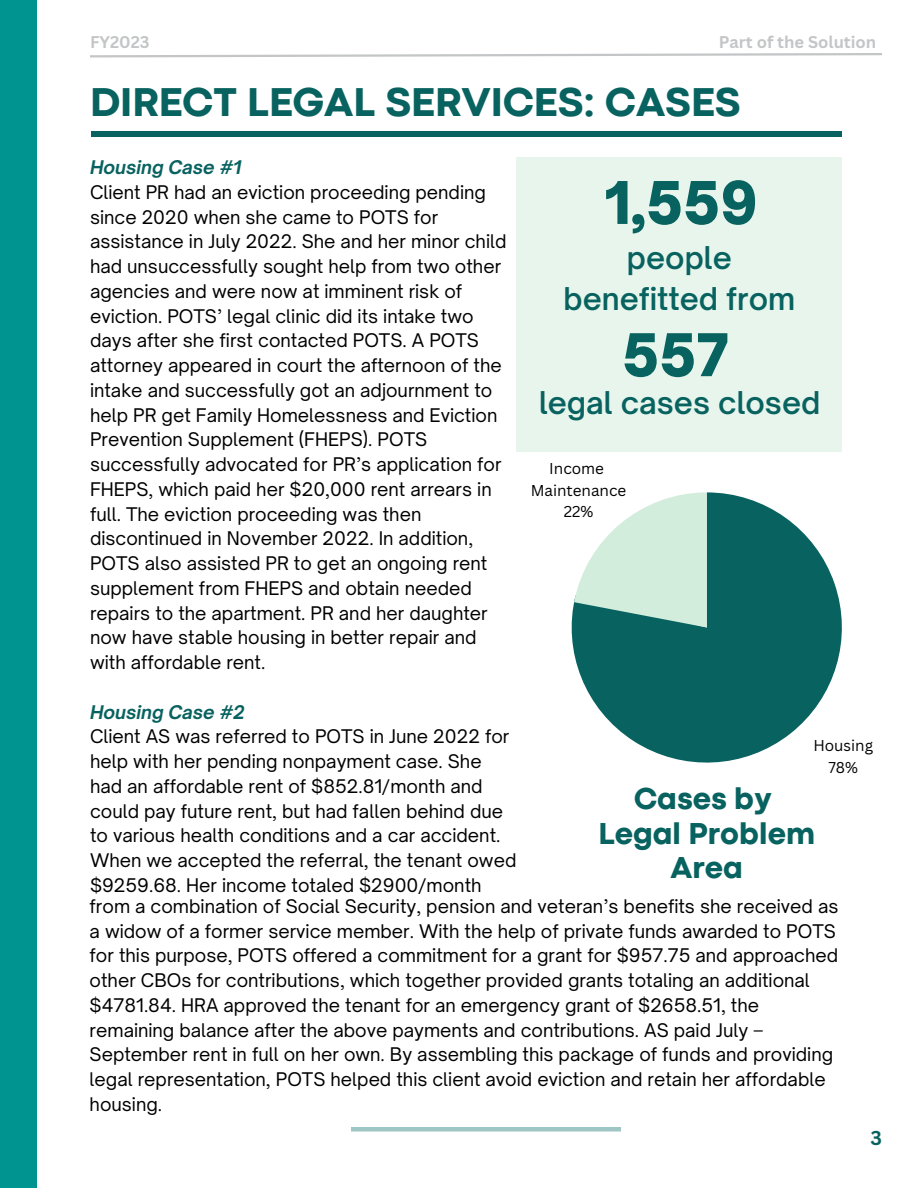
<style>
.page{position:relative;width:918px;height:1188px;background:#fff}
.page>*{position:absolute;margin:0;border:0;box-sizing:border-box;transform-origin:0 0}
.t1{font:900 56.25px "Open Sauce One";color:#08625f}
.t2{font:800 42px "Codec Pro";color:#08625f}
.t3{font:800 31.5px/34.5px "Codec Pro";color:#08625f;text-align:center}
.t4{font:600 30px "Open Sauce One";color:#08625f}
.t5{font:700 19.5px "Canva Sans";color:#08625f}
.t6{font:18px/24.8px "Open Sauce One";color:#000}
.t7{font:italic 700 18px "Open Sauce One";color:#08625f}
.t8{font:700 16.5px "Canva Sans";color:#c3c5c6}
.t9{font:15.3px "Canva Sans";color:#000}
</style>
<div class="page">
<div style="left:0;top:0;width:37px;height:1188px;background:#009490"></div>
<div style="left:92px;top:131px;width:750px;height:5px;background:#08625f"></div>
<svg style="left:90px;top:53px;width:792px;height:5px"></svg>
<svg style="left:572px;top:492px;width:270px;height:271px;fill:#08625f"></svg>
<svg style="left:574px;top:492px;width:133px;height:135px"></svg>
<div style="left:425px;top:459px;width:186px;height:63px;background:#fff"></div>
<div style="left:516px;top:157px;width:326px;height:294px;background:#e7f5ec"></div>
<div style="left:351px;top:1127px;width:270px;height:5px;background:#9dc6c5"></div>
<p class="t8" style="left:90px;top:31px;width:61px">FY2023</p>
<p class="t8" style="left:719px;top:31px;width:159px">Part of the Solution</p>
<p class="t2" style="left:90px;top:87px;width:652px">DIRECT LEGAL SERVICES: CASES</p>
<p class="t7" style="left:90px;top:156px;width:153px">Housing Case #1</p>
<p class="t6" style="left:90px;top:180px;width:418px">Client PR had an eviction proceeding pending since 2020 when she came to POTS for assistance in July 2022. She and her minor child had unsuccessfully sought help from two other agencies and were now at imminent risk of eviction. POTS’ legal clinic did its intake two days after she first contacted POTS. A POTS attorney appeared in court the afternoon of the intake and successfully got an adjournment to help PR get Family Homelessness and Eviction Prevention Supplement (FHEPS). POTS successfully advocated for PR’s application for FHEPS, which paid her $20,000 rent arrears in full. The eviction proceeding was then discontinued in November 2022. In addition, POTS also assisted PR to get an ongoing rent supplement from FHEPS and obtain needed repairs to the apartment. PR and her daughter now have stable housing in better repair and with affordable rent.</p>
<p class="t7" style="left:90px;top:701px;width:156px">Housing Case #2</p>
<p class="t6" style="left:90px;top:724px;width:428px">Client AS was referred to POTS in June 2022 for help with her pending nonpayment case. She had an affordable rent of $852.81/month and could pay future rent, but had fallen behind due to various health conditions and a car accident.<br>When we accepted the referral, the tenant owed $9259.68. Her income totaled $2900/month</p>
<p class="t6" style="left:90px;top:894px;width:750px">from a combination of Social Security, pension and veteran’s benefits she received as a widow of a former service member. With the help of private funds awarded to POTS for this purpose, POTS offered a commitment for a grant for $957.75 and approached other CBOs for contributions, which together provided grants totaling an additional $4781.84. HRA approved the tenant for an emergency grant of $2658.51, the remaining balance after the above payments and contributions. AS paid July – September rent in full on her own. By assembling this package of funds and providing legal representation, POTS helped this client avoid eviction and retain her affordable housing.</p>
<p class="t1" style="left:605px;top:168px;width:155px">1,559</p>
<p class="t4" style="left:627px;top:239px;width:106px">people</p>
<p class="t4" style="left:564px;top:280px;width:233px">benefitted from</p>
<p class="t1" style="left:622px;top:320px;width:108px">557</p>
<p class="t4" style="left:539px;top:384px;width:283px">legal cases closed</p>
<p class="t9" style="left:549px;top:458px;width:56px">Income</p>
<p class="t9" style="left:531px;top:479px;width:97px">Maintenance</p>
<p class="t9" style="left:564px;top:501px;width:31px">22%</p>
<p class="t9" style="left:446px;top:477px;width:155px">Income Maintenance</p>
<p class="t9" style="left:813px;top:735px;width:61px">Housing</p>
<p class="t9" style="left:828px;top:756px;width:31px">78%</p>
<p class="t3" style="left:634px;top:784px;width:139px">Cases by</p>
<p class="t3" style="left:598px;top:818px;width:218px">Legal Problem<br>Area</p>
<p class="t5" style="left:871px;top:1124px;width:13px">3</p>
</div>
